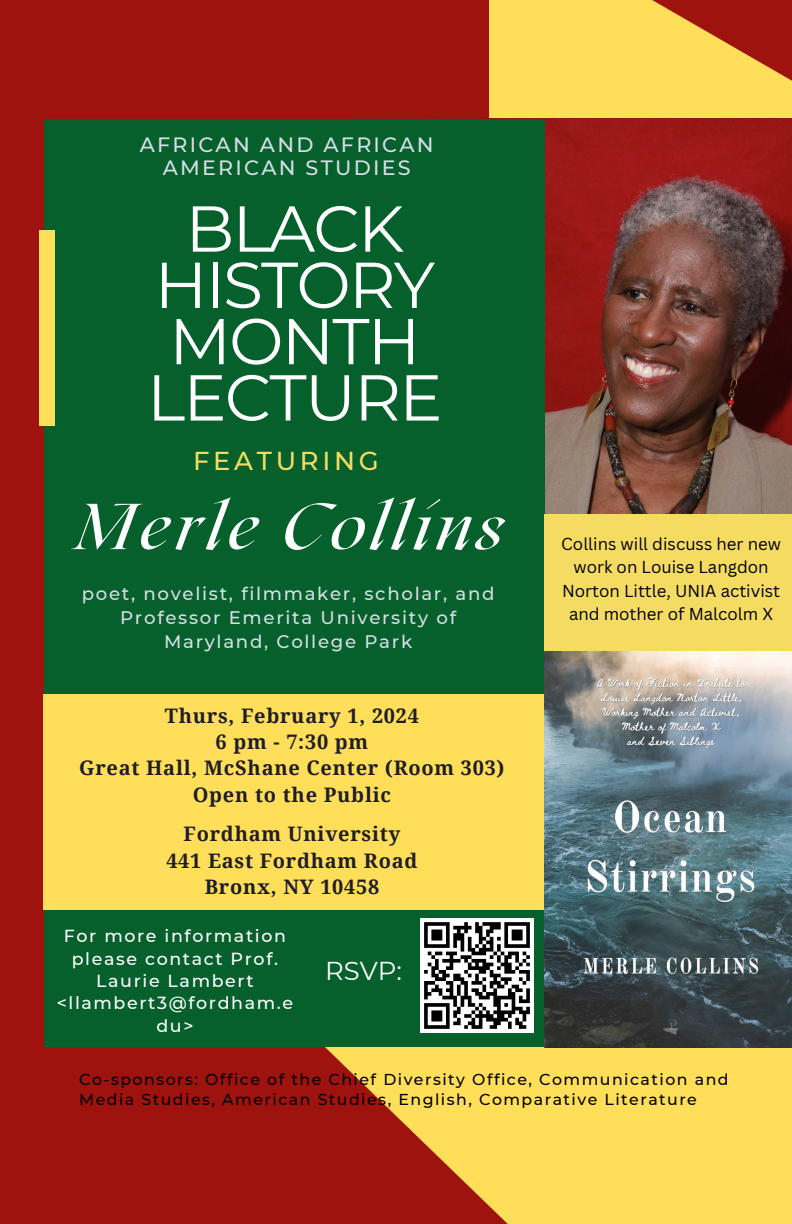
<style>
.page{position:relative;width:792px;height:1224px;background:#9f130e}
.page>*{position:absolute;margin:0;border:0;box-sizing:border-box;transform-origin:0 0}
.t1{font:64.7px/56.3px "Montserrat";letter-spacing:-.03em;color:#fff;text-align:center}
.t2{font:italic 64.7px "Roxborough CF";letter-spacing:.075em;color:#fff}
.t3{font:500 25.9px "Montserrat";letter-spacing:.14em;color:#f4dc63}
.t4{font:25.9px "Montserrat";color:#fff}
.t5{font:500 20.7px/23.3px "Montserrat";letter-spacing:.11em;color:#d7dde6;text-align:center}
.t6{font:700 20px "Noto Serif";letter-spacing:.04em;color:#1f1d28}
.t7{font:500 18.2px/24.3px "Montserrat";letter-spacing:.095em;color:#d7dde6;text-align:center}
.t8{font:500 17.5px/22.3px "Montserrat";letter-spacing:.095em;color:#fff;text-align:center}
.t9{font:16.8px/23.3px "Canva Sans";color:#000;text-align:center}
.t10{font:500 15.8px/20.3px "Montserrat";letter-spacing:.095em;color:#000}
</style>
<div class="page">
<svg style="left:489px;top:0;width:303px;height:119px;fill:#ffde59"></svg>
<img style="left:545px;top:119px;width:247px;height:396px">
<svg style="left:325px;top:1047px;width:467px;height:177px;fill:#ffde59"></svg>
<div style="left:45px;top:119px;width:500px;height:928px;background:#05602c"></div>
<div style="left:40px;top:231px;width:15px;height:195px;background:#ffde59"></div>
<div style="left:43px;top:694px;width:502px;height:215px;background:#ffde59"></div>
<div style="left:545px;top:515px;width:247px;height:136px;background:#f4dc63"></div>
<img style="left:545px;top:651px;width:247px;height:396px">
<img style="left:420px;top:919px;width:114px;height:113px">
<p class="t5" style="left:140px;top:132px;width:296px">AFRICAN AND AFRICAN<br>AMERICAN STUDIES</p>
<p class="t1" style="left:147px;top:200px;width:297px">BLACK<br>HISTORY<br>MONTH<br>LECTURE</p>
<p class="t3" style="left:193px;top:445px;width:187px">FEATURING</p>
<p class="t2" style="left:76px;top:484px;width:429px">Merle Collins</p>
<p class="t7" style="left:82px;top:581px;width:414px">poet, novelist, filmmaker, scholar, and<br>Professor Emerita University of<br>Maryland, College Park</p>
<p class="t6" style="left:165px;top:702px;width:255px">Thurs, February 1, 2024</p>
<p class="t6" style="left:216px;top:728px;width:154px">6 pm - 7:30 pm</p>
<p class="t6" style="left:79px;top:754px;width:427px">Great Hall, McShane Center (Room 303)</p>
<p class="t6" style="left:193px;top:780px;width:200px">Open to the Public</p>
<p class="t6" style="left:184px;top:820px;width:218px">Fordham University</p>
<p class="t6" style="left:166px;top:846px;width:253px">441 East Fordham Road</p>
<p class="t6" style="left:205px;top:873px;width:176px">Bronx, NY 10458</p>
<p class="t8" style="left:57px;top:925px;width:238px">For more information please contact Prof.<br>Laurie Lambert &lt;llambert3@fordham.e du&gt;</p>
<p class="t4" style="left:325px;top:955px;width:78px">RSVP:</p>
<p class="t9" style="left:561px;top:532px;width:221px">Collins will discuss her new work on Louise Langdon<br>Norton Little, UNIA activist and mother of Malcolm X</p>
<p class="t10" style="left:79px;top:1069px;width:651px">Co-sponsors: Office of the Chief Diversity Office, Communication and<br>Media Studies, American Studies, English, Comparative Literature</p>
</div>
